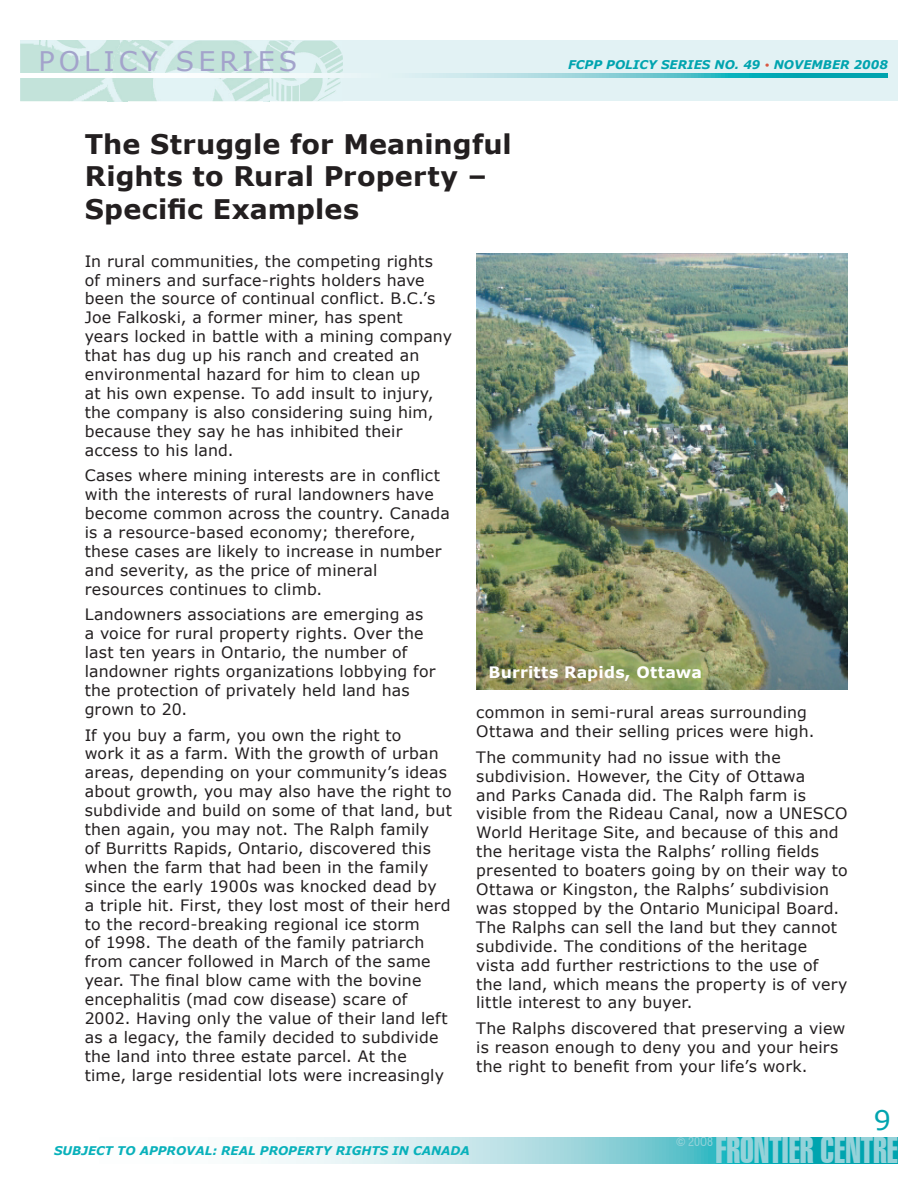
<style>
.page{position:relative;width:918px;height:1188px;background:#fff}
.page>*{position:absolute;margin:0;border:0;box-sizing:border-box;transform-origin:0 0}
.t1{font:36.6px "Swiss 911 BT Extra Compressed";color:#94d2d9}
.t2{font:700 27px/32.4px "Verdana";letter-spacing:.005em;color:#231f20}
.t3{font:27px "Verdana";letter-spacing:.15em;color:#a3a3cb}
.t4{font:27px "Verdana";color:#00a4af}
.t5{font:15.75px/18.9px "Verdana";letter-spacing:.01em;color:#231f20}
.t6{font:700 15.75px "Verdana";letter-spacing:.01em;color:#fff}
.t7{font:italic 700 12px "Verdana";color:#09b1bb}
.t8{font:italic 700 12px "Verdana";color:#00a4af}
.t9{font:condensed 12px "Swiss 721 BT";color:#94d2d9}
.s1{font-weight:400;font-style:normal;font-size:9px;color:#d95842}
.s2{font-family:"Swiss 911 BT Extra Compressed";font-stretch:normal}
</style>
<div class="page">
<svg style="left:261px;top:1137px;width:636px;height:26px;background:#82d0d7"></svg>
<div style="left:20px;top:40px;width:877px;height:61px;background:#e2f2f4"></div>
<img style="left:270px;top:41px;width:73px;height:60px">
<img style="left:20px;top:40px;width:243px;height:61px">
<img style="left:127px;top:40px;width:21px;height:44px">
<img style="left:263px;top:41px;width:7px;height:60px">
<img style="left:39px;top:40px;width:68px;height:44px">
<img style="left:107px;top:40px;width:20px;height:61px">
<svg style="left:20px;top:74px;width:868px;height:3px"></svg>
<img style="left:476px;top:253px;width:372px;height:437px">
<h2 class="t3" style="left:39px;top:44px;width:260px">POLICY SERIES</h2>
<p class="t8" style="left:568px;top:57px;width:321px">FCPP POLICY SERIES NO. 49 <span class="s1">•</span> NOVEMBER 2008</p>
<h2 class="t2" style="left:85px;top:127px;width:428px">The Struggle for Meaningful<br>Rights to Rural Property –<br>Specific Examples</h2>
<p class="t5" style="left:85px;top:251px;width:369px">In rural communities, the competing rights of miners and surface-rights holders have been the source of continual conflict. B.C.’s Joe Falkoski, a former miner, has spent<br>years locked in battle with a mining company that has dug up his ranch and created an environmental hazard for him to clean up<br>at his own expense. To add insult to injury, the company is also considering suing him, because they say he has inhibited their access to his land.</p>
<p class="t5" style="left:85px;top:466px;width:367px">Cases where mining interests are in conflict with the interests of rural landowners have become common across the country. Canada is a resource-based economy; therefore, these cases are likely to increase in number and severity, as the price of mineral resources continues to climb.</p>
<p class="t5" style="left:85px;top:605px;width:352px">Landowners associations are emerging as a voice for rural property rights. Over the last ten years in Ontario, the number of landowner rights organizations lobbying for the protection of privately held land has grown to 20.</p>
<p class="t5" style="left:85px;top:725px;width:369px">If you buy a farm, you own the right to<br>work it as a farm. With the growth of urban areas, depending on your community’s ideas about growth, you may also have the right to subdivide and build on some of that land, but then again, you may not. The Ralph family<br>of Burritts Rapids, Ontario, discovered this when the farm that had been in the family since the early 1900s was knocked dead by<br>a triple hit. First, they lost most of their herd to the record-breaking regional ice storm<br>of 1998. The death of the family patriarch from cancer followed in March of the same year. The final blow came with the bovine encephalitis (mad cow disease) scare of 2002. Having only the value of their land left as a legacy, the family decided to subdivide the land into three estate parcel. At the time, large residential lots were increasingly</p>
<p class="t6" style="left:489px;top:662px;width:215px">Burritts Rapids, Ottawa</p>
<p class="t5" style="left:476px;top:702px;width:340px">common in semi-rural areas surrounding<br>Ottawa and their selling prices were high.</p>
<p class="t5" style="left:476px;top:747px;width:373px">The community had no issue with the subdivision. However, the City of Ottawa<br>and Parks Canada did. The Ralph farm is visible from the Rideau Canal, now a UNESCO World Heritage Site, and because of this and the heritage vista the Ralphs’ rolling fields presented to boaters going by on their way to Ottawa or Kingston, the Ralphs’ subdivision was stopped by the Ontario Municipal Board.<br>The Ralphs can sell the land but they cannot subdivide. The conditions of the heritage vista add further restrictions to the use of the land, which means the property is of very little interest to any buyer.</p>
<p class="t5" style="left:476px;top:1018px;width:371px">The Ralphs discovered that preserving a view is reason enough to deny you and your heirs the right to benefit from your life’s work.</p>
<h2 class="t4" style="left:874px;top:1103px;width:19px">9</h2>
<p class="t7" style="left:54px;top:1143px;width:417px">SUBJECT TO APPROVAL: REAL PROPERTY RIGHTS IN CANADA</p>
<p class="t9" style="left:676px;top:1135px;width:39px"><span class="s2">©</span> 20O8</p>
<h1 class="t1" style="left:715px;top:1130px;width:184px">FRONTIER CENTRE</h1>
</div>
